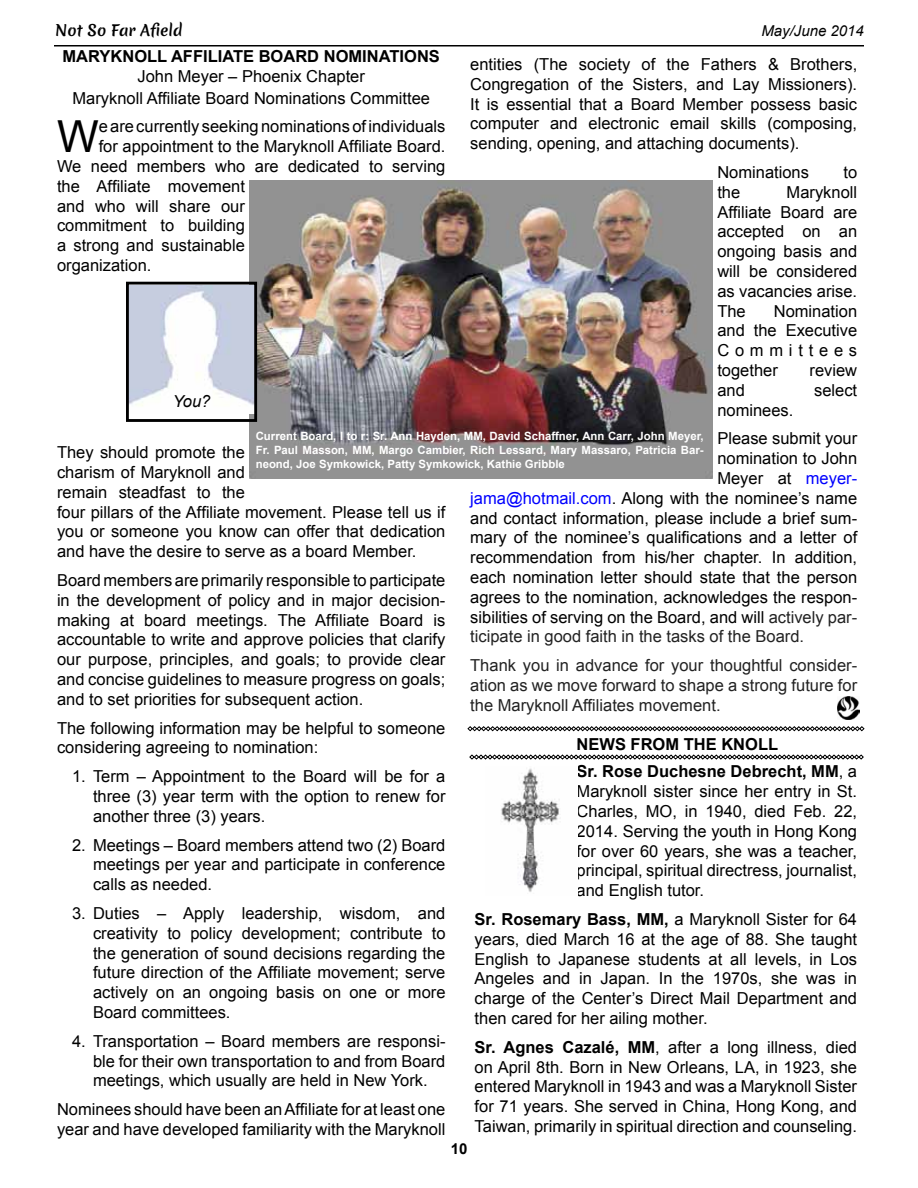
<style>
.page{position:relative;width:918px;height:1188px;background:#fff}
.page>*{position:absolute;margin:0;border:0;box-sizing:border-box;transform-origin:0 0}
.t1{font:44.1px "Arial";color:#000}
.t2{font:16.5px/19.8px "Arial";color:#000;text-align:justify}
.t3{font:16.5px/19.8px "Arial";color:#222;text-align:justify}
.t4{font:700 16.5px "Arial";color:#000}
.t5{font:italic 16.5px "Arial";color:#000}
.t6{font:15px "Merienda One";color:#000}
.t7{font:italic 15px "Arial";color:#000}
.t8{font:700 15px "Arial";color:#000}
.t9{font:700 11.4px/13.6px "Arial";color:#fff;text-align:justify}
.s1{color:#00f}
.s2{color:#222}
.s3{font-weight:700}
</style>
<div class="page">
<hr style="left:54px;top:45px;width:810px;height:1px;background:#000">
<svg style="left:469px;top:755px;width:395px;height:5px"></svg>
<img style="left:837px;top:696px;width:23px;height:23px">
<img style="left:501px;top:768px;width:59px;height:124px">
<svg style="left:468px;top:726px;width:397px;height:5px"></svg>
<img style="left:249px;top:180px;width:464px;height:298px">
<img style="left:130px;top:286px;width:123px;height:127px">
<div style="left:126px;top:282px;width:131px;height:140px;border:3px solid #000"></div>
<p class="t6" style="left:55px;top:19px;width:129px">Not So Far Afield</p>
<p class="t7" style="left:761px;top:21px;width:104px">May/June 2014</p>
<p class="t4" style="left:63px;top:46px;width:13px">MARY</p>
<p class="t4" style="left:111px;top:46px;width:24px">KNOLL</p>
<p class="t4" style="left:171px;top:46px;width:42px">AFFILIATE</p>
<p class="t4" style="left:259px;top:46px;width:13px">BOAR</p>
<p class="t4" style="left:307px;top:46px;width:28px">D NOMINATIONS</p>
<p class="t2" style="left:72px;top:66px;width:359px;line-height:21.6px;text-align:center">John Meyer – Phoenix Chapter<br>Maryknoll Affiliate Board Nominations Committee</p>
<h1 class="t1" style="left:57px;top:108px;width:43px">W</h1>
<p class="t2" style="left:99px;top:117px;width:348px">e are currently seeking nominations of individuals</p>
<p class="t2" style="left:99px;top:137px;width:348px">for appointment to the Maryknoll Affiliate Board.</p>
<p class="t2" style="left:57px;top:156px;width:390px">We need members who are dedicated to serving</p>
<p class="t2" style="left:57px;top:176px;width:189px">the Affiliate movement</p>
<p class="t2" style="left:57px;top:196px;width:189px">and who will share our</p>
<p class="t2" style="left:57px;top:216px;width:189px">commitment to building</p>
<p class="t2" style="left:57px;top:236px;width:189px">a strong and sustainable</p>
<p class="t2" style="left:57px;top:255px;width:96px">organization.</p>
<p class="t2" style="left:470px;top:55px;width:389px">entities (The society of the Fathers &amp; Brothers, Congregation of the Sisters, and Lay Missioners).<br>It is essential that a Board Member possess basic computer and electronic email skills (composing, sending, opening, and attaching documents).</p>
<p class="t2" style="left:717px;top:163px;width:93px">Nominations</p>
<p class="t2" style="left:843px;top:163px;width:15px">to</p>
<p class="t2" style="left:717px;top:182px;width:24px">the</p>
<p class="t2" style="left:717px;top:182px;width:141px;text-indent:69px">Maryknoll Affiliate Board are accepted on an ongoing basis and will be considered as vacancies arise.<br>The</p>
<p class="t2" style="left:717px;top:301px;width:141px;text-indent:56px">Nomination and the Executive Committees together</p>
<p class="t2" style="left:810px;top:361px;width:49px">review</p>
<p class="t2" style="left:717px;top:380px;width:29px">and</p>
<p class="t2" style="left:814px;top:380px;width:45px">select</p>
<p class="t2" style="left:717px;top:396px;width:141px;line-height:28.8px">nominees.<br>Please submit your</p>
<p class="t2" style="left:717px;top:449px;width:141px">nomination to John</p>
<p class="t2" style="left:717px;top:469px;width:141px">Meyer at <span class="s1">meyer-</span></p>
<p class="t2" style="left:470px;top:488px;width:388px"><span class="s1">jama@hotmail.com</span>. Along with the nominee’s name</p>
<p class="t2" style="left:470px;top:508px;width:388px">and contact information, please include a brief sum-</p>
<p class="t2" style="left:470px;top:528px;width:389px">mary of the nominee’s qualifications and a letter of</p>
<p class="t2" style="left:470px;top:548px;width:388px">recommendation from his/her chapter. In addition,</p>
<p class="t2" style="left:470px;top:568px;width:388px">each nomination letter should state that the person</p>
<p class="t2" style="left:470px;top:587px;width:389px">agrees to the nomination, acknowledges the respon-</p>
<p class="t2" style="left:470px;top:607px;width:388px">sibilities of serving on the Board, and will <span class="s2">actively par-</span></p>
<p class="t3" style="left:470px;top:627px;width:335px">ticipate in good faith in the tasks of the Board.</p>
<p class="t3" style="left:470px;top:656px;width:389px">Thank you in advance for your thoughtful consider&shy;ation as we move forward to shape a strong future for the Maryknoll Affiliates movement.</p>
<p class="t5" style="left:173px;top:391px;width:39px">You?</p>
<p class="t9" style="left:256px;top:430px;width:450px">Current Board, l to r: Sr. Ann Hayden, MM, David Schaffner, Ann Carr, John Meyer, Fr. Paul Masson, MM , Margo Cambier, Rich Lessard, Mary Massaro, Patricia Bar&shy;neond, Joe Symkowick, Patty Symkowick, Kathie Gribble</p>
<p class="t2" style="left:57px;top:443px;width:390px;text-align:left">They should promote the<br>charism of Maryknoll and<br>remain steadfast to the<br>four pillars of the Affiliate movement. Please tell us if you or someone you know can offer that dedication and have the desire to serve as a board Member.</p>
<p class="t2" style="left:57px;top:570px;width:390px">Board members are primarily responsible to participate in the development of policy and in major decision&shy;making at board meetings. The Affiliate Board is accountable to write and approve policies that clarify our purpose, principles, and goals; to provide clear and concise guidelines to measure progress on goals; and to set priorities for subsequent action.</p>
<p class="t2" style="left:57px;top:718px;width:390px">The following information may be helpful to someone considering agreeing to nomination:</p>
<p class="t2" style="left:93px;top:767px;width:354px;text-indent:-21px">1. Term – Appointment to the Board will be for a three (3) year term with the option to renew for another three (3) years.</p>
<p class="t2" style="left:93px;top:835px;width:354px;text-indent:-21px">2. Meetings – Board members attend two (2) Board meetings per year and participate in conference calls as needed.</p>
<p class="t2" style="left:93px;top:903px;width:354px;text-indent:-21px">3. Duties – Apply leadership, wisdom, and creativity to policy development; contribute to the generation of sound decisions regarding the future direction of the Affiliate movement; serve actively on an ongoing basis on one or more Board committees.</p>
<p class="t2" style="left:93px;top:1031px;width:354px;text-indent:-21px">4. Transportation – Board members are responsi&shy;ble for their own transportation to and from Board meetings, which usually are held in New York.</p>
<p class="t2" style="left:57px;top:1100px;width:390px">Nominees should have been an Affiliate for at least one year and have developed familiarity with the Maryknoll</p>
<p class="t4" style="left:577px;top:733px;width:78px">NEWS FROM</p>
<p class="t4" style="left:684px;top:733px;width:12px">THE</p>
<p class="t4" style="left:721px;top:733px;width:24px">KNOLL</p>
<p class="t2" style="left:577px;top:762px;width:282px"><span class="s3">Sr. Rose Duchesne Debrecht, MM</span> , a Maryknoll sister since her entry in St.<br>Charles, MO, in 1940, died Feb. 22, 2014. Serving the youth in Hong Kong for over 60 years, she was a teacher, principal, spiritual directress, journalist, and English tutor.</p>
<p class="t2" style="left:475px;top:909px;width:384px"><span class="s3">Sr. Rosemary Bass, MM ,</span> a Maryknoll Sister for 64 years, died March 16 at the age of 88. She taught English to Japanese students at all levels, in Los Angeles and in Japan. In the 1970s, she was in charge of the Center’s Direct Mail Department and then cared for her ailing mother.</p>
<p class="t2" style="left:475px;top:1037px;width:384px"><span class="s3">Sr. Agnes Cazalé, MM</span> , after a long illness, died on April 8th. Born in New Orleans, LA, in 1923, she entered Maryknoll in 1943 and was a Maryknoll Sister for 71 years. She served in China, Hong Kong, and Taiwan, primarily in spiritual direction and counseling.</p>
<p class="t8" style="left:451px;top:1139px;width:18px">10</p>
</div>
